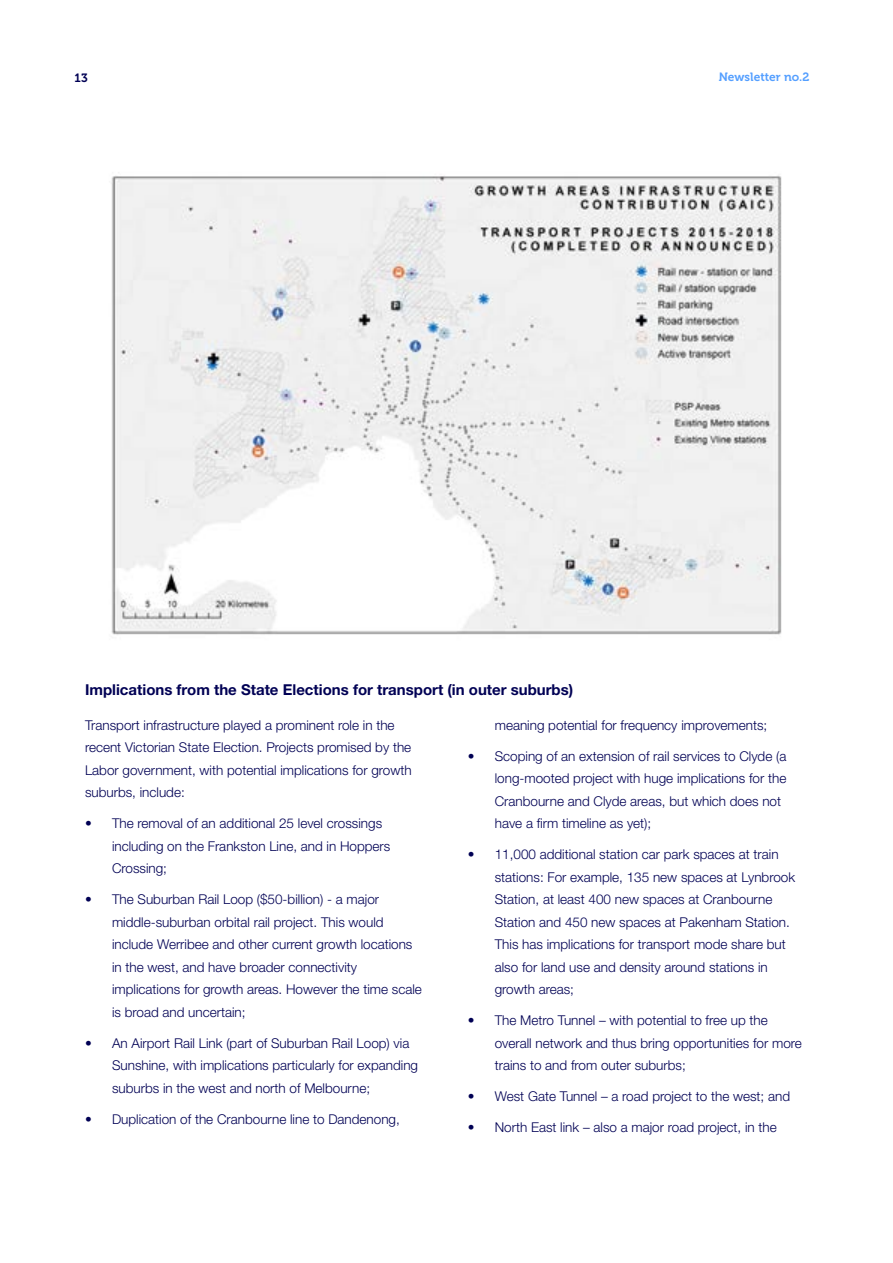
<style>
.page{position:relative;width:893px;height:1263px;background:#fff}
.page>*{position:absolute;margin:0;border:0;box-sizing:border-box;transform-origin:0 0}
.t1{font:700 15px "Helvetica Neue LT Pro";color:#000054}
.t2{font:300 13.5px/22.5px "Helvetica Neue LT Pro";color:#000054}
.t3{font:12px "Museo 700";color:#549fff}
.t4{font:12px "Museo 700";color:#000054}
</style>
<div class="page">
<img style="left:111px;top:175px;width:671px;height:460px">
<p class="t4" style="left:74px;top:71px;width:15px">13</p>
<p class="t3" style="left:719px;top:70px;width:92px">Newsletter no.2</p>
<p class="t1" style="left:85px;top:680px;width:490px">Implications from the State Elections for transport (in outer suburbs)</p>
<p class="t2" style="left:495px;top:713px;width:274px">meaning potential for frequency improvements;</p>
<p class="t2" style="left:495px;top:744px;width:293px;text-indent:-27px">• Scoping of an extension of rail services to Clyde (a long-mooted project with huge implications for the Cranbourne and Clyde areas, but which does not have a firm timeline as yet);</p>
<p class="t2" style="left:495px;top:843px;width:302px;text-indent:-27px">• 11,000 additional station car park spaces at train stations: For example, 135 new spaces at Lynbrook Station, at least 400 new spaces at Cranbourne Station and 450 new spaces at Pakenham Station.<br>This has implications for transport mode share but also for land use and density around stations in growth areas;</p>
<p class="t2" style="left:495px;top:1009px;width:309px;text-indent:-27px">• The Metro Tunnel – with potential to free up the overall network and thus bring opportunities for more trains to and from outer suburbs;</p>
<p class="t2" style="left:468px;top:1085px;width:324px">• West Gate Tunnel – a road project to the west; and</p>
<p class="t2" style="left:468px;top:1116px;width:311px">• North East link – also a major road project, in the</p>
<p class="t2" style="left:85px;top:713px;width:328px">Transport infrastructure played a prominent role in the recent Victorian State Election. Projects promised by the Labor government, with potential implications for growth suburbs, include:</p>
<p class="t2" style="left:112px;top:812px;width:280px;text-indent:-27px">• The removal of an additional 25 level crossings including on the Frankston Line, and in Hoppers<br>Crossing;</p>
<p class="t2" style="left:112px;top:888px;width:311px;text-indent:-27px">• The Suburban Rail Loop ($50-billion) - a major middle-suburban orbital rail project. This would include Werribee and other current growth locations in the west, and have broader connectivity implications for growth areas. However the time scale is broad and uncertain;</p>
<p class="t2" style="left:112px;top:1031px;width:308px;text-indent:-27px">• An Airport Rail Link (part of Suburban Rail Loop) via<br>Sunshine, with implications particularly for expanding suburbs in the west and north of Melbourne;</p>
<p class="t2" style="left:85px;top:1107px;width:316px">• Duplication of the Cranbourne line to Dandenong,</p>
</div>
